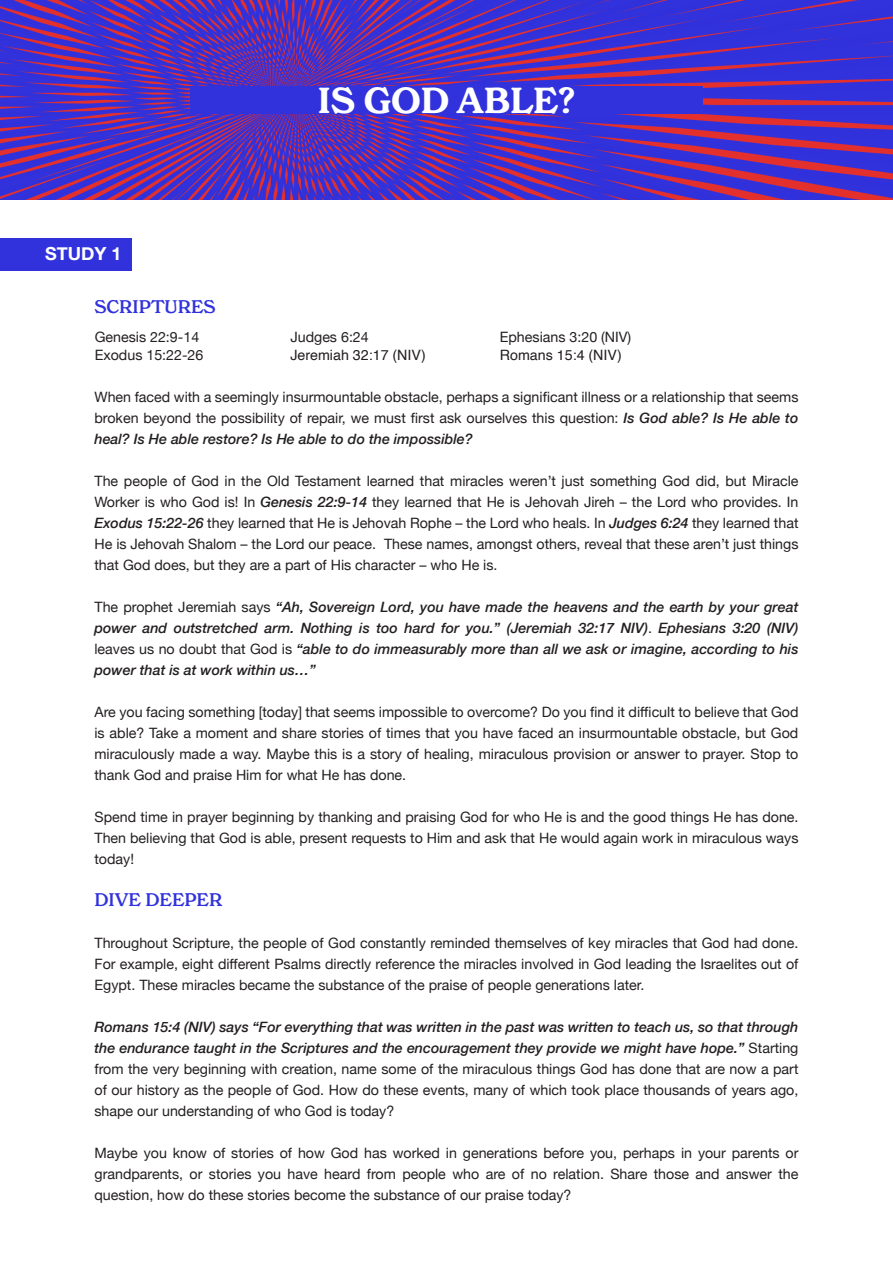
<style>
.page{position:relative;width:893px;height:1263px;background:#fff}
.page>*{position:absolute;margin:0;border:0;box-sizing:border-box;transform-origin:0 0}
.t1{font:600 35.55px "New Spirit";color:#fff}
.t2{font:500 18px "New Spirit";color:#3232dc}
.t3{font:700 18px "Helvetica Neue";color:#fff}
.t4{font:14.25px/21px "Helvetica Neue";color:#231f20;text-align:justify}
.t5{font:italic 500 14.25px/21px "Helvetica Neue";color:#231f20;text-align:justify}
.t6{font:14.25px "Helvetica";color:#231f20}
.s1{font-weight:500;font-style:italic}
.s2{font-weight:400;font-style:normal}
</style>
<div class="page">
<img style="left:0;top:0;width:893px;height:199px">
<div style="left:0;top:238px;width:131px;height:33px;background:#3232dc"></div>
<div style="left:190px;top:86px;width:513px;height:27px;background:#3232dc"></div>
<p class="t3" style="left:45px;top:239px;width:78px">STUDY 1</p>
<p class="t2" style="left:94px;top:296px;width:123px">SCRIPTURES</p>
<p class="t4" style="left:95px;top:327px;width:106px">Genesis 22:9-14</p>
<p class="t4" style="left:95px;top:345px;width:110px">Exodus 15:22-26</p>
<p class="t1" style="left:318px;top:79px;width:259px">IS GOD ABLE?</p>
<p class="t4" style="left:290px;top:327px;width:80px">Judges 6:24</p>
<p class="t6" style="left:290px;top:344px;width:137px">Jeremiah 32:17 (NIV)</p>
<p class="t4" style="left:500px;top:327px;width:133px">Ephesians 3:20 (NIV)</p>
<p class="t6" style="left:500px;top:344px;width:123px">Romans 15:4 (NIV)</p>
<p class="t4" style="left:94px;top:387px;width:705px">When faced with a seemingly insurmountable obstacle, perhaps a significant illness or a relationship that seems broken beyond the possibility of repair, we must first ask ourselves this question: <span class="s1">Is God able? Is He able to heal? Is He able restore? Is He able to do the impossible?</span></p>
<p class="t4" style="left:94px;top:471px;width:705px">The people of God in the Old Testament learned that miracles weren’t just something God did, but Miracle Worker is who God is! In <span class="s1">Genesis 22:9-14</span> they learned that He is Jehovah Jireh – the Lord who provides. In <span class="s1">Exodus 15:22-26</span> they learned that He is Jehovah Rophe – the Lord who heals. In <span class="s1">Judges 6:24</span> they learned that He is Jehovah Shalom – the Lord our peace. These names, amongst others, reveal that these aren’t just things that God does, but they are a part of His character – who He is.</p>
<p class="t5" style="left:94px;top:595px;width:705px"><span class="s2">The prophet Jeremiah says</span> “Ah, Sovereign Lord, you have made the heavens and the earth by your great power and outstretched arm. Nothing is too hard for you.” (Jeremiah 32:17 NIV)<span class="s2">.</span> Ephesians 3:20 (NIV) <span class="s2">leaves us no doubt that God is</span> “able to do immeasurably more than all we ask or imagine, according to his power that is at work within us…”</p>
<p class="t4" style="left:94px;top:702px;width:705px">Are you facing something [today] that seems impossible to overcome? Do you find it difficult to believe that God is able? Take a moment and share stories of times that you have faced an insurmountable obstacle, but God miraculously made a way. Maybe this is a story of healing, miraculous provision or answer to prayer. Stop to thank God and praise Him for what He has done.</p>
<p class="t4" style="left:94px;top:807px;width:706px">Spend time in prayer beginning by thanking and praising God for who He is and the good things He has done.<br>Then believing that God is able, present requests to Him and ask that He would again work in miraculous ways today!</p>
<p class="t2" style="left:94px;top:888px;width:130px">DIVE DEEPER</p>
<p class="t4" style="left:94px;top:933px;width:705px">Throughout Scripture, the people of God constantly reminded themselves of key miracles that God had done.<br>For example, eight different Psalms directly reference the miracles involved in God leading the Israelites out of Egypt. These miracles became the substance of the praise of people generations later.</p>
<p class="t4" style="left:94px;top:1017px;width:705px"><span class="s1">Romans 15:4 (NIV) says “For everything that was written in the past was written to teach us, so that through the endurance taught in the Scriptures and the encouragement they provide we might have hope.”</span> Starting from the very beginning with creation, name some of the miraculous things God has done that are now a part of our history as the people of God. How do these events, many of which took place thousands of years ago, shape our understanding of who God is today?</p>
<p class="t4" style="left:94px;top:1143px;width:705px">Maybe you know of stories of how God has worked in generations before you, perhaps in your parents or grandparents, or stories you have heard from people who are of no relation. Share those and answer the question, how do these stories become the substance of our praise today?</p>
</div>
